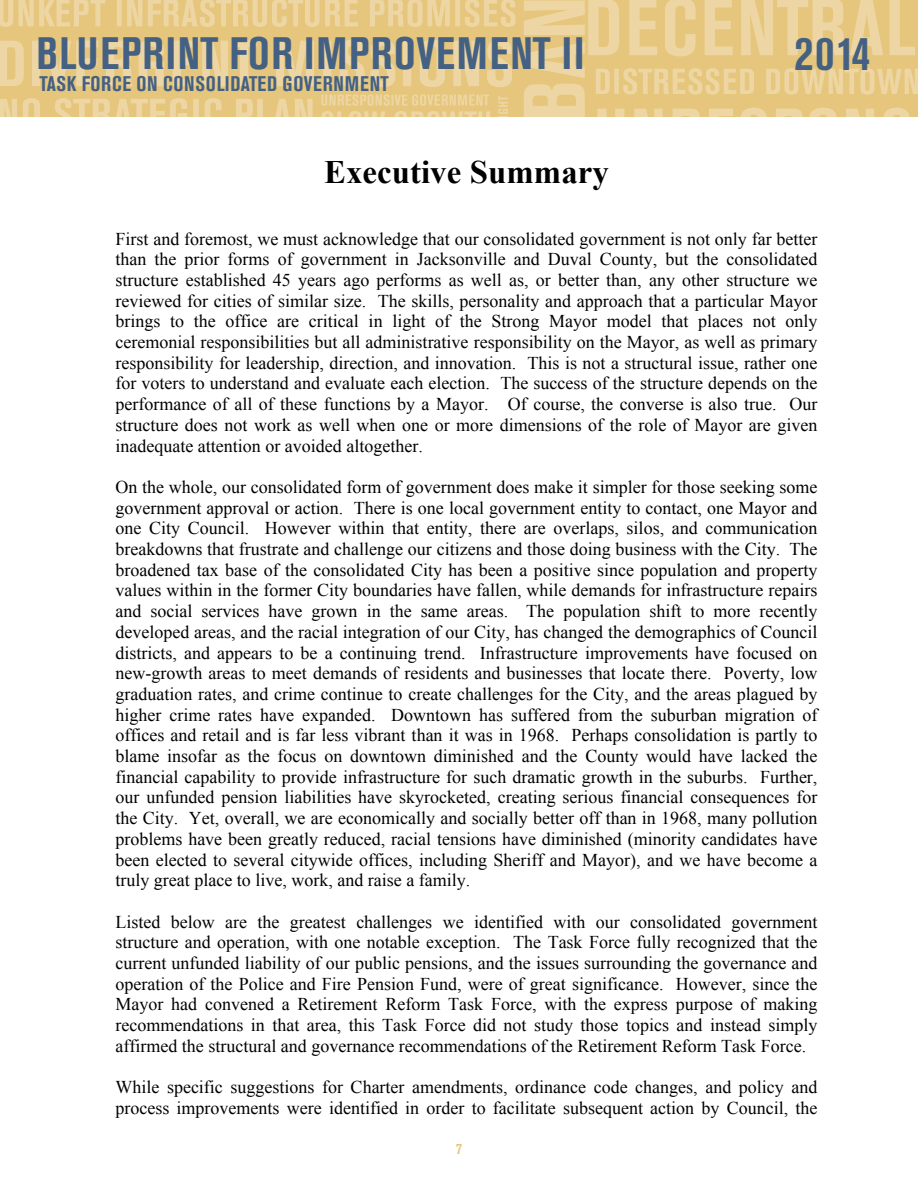
<style>
.page{position:relative;width:918px;height:1188px;background:#fff}
.page>*{position:absolute;margin:0;border:0;box-sizing:border-box;transform-origin:0 0}
.t1{font:700 condensed 47.7px "Akzidenz Grotesk BE";color:#446183}
.t2{font:700 condensed 45px "Akzidenz Grotesk BE";letter-spacing:.035em;color:#446183}
.t3{font:700 32.7px "Times New Roman";letter-spacing:.005em;color:#000001}
.t4{font:700 condensed 21px "Akzidenz Grotesk BE";letter-spacing:.035em;color:#446183}
.t5{font:18px/20.7px "Times New Roman";color:#000001;text-align:justify}
.t6{font:700 condensed 15px "Akzidenz Grotesk BE";color:#e6c67c}
</style>
<div class="page">
<svg style="left:0;top:40px;width:512px;height:47px;background:#e9ce8f"></svg>
<svg style="left:0;top:98px;width:313px;height:19px;background:#e9cd8e"></svg>
<svg style="left:0;top:0;width:516px;height:27px;background:#e9ce8f"></svg>
<svg style="left:498px;top:96px;width:10px;height:21px"></svg>
<svg style="left:522px;top:0;width:396px;height:117px;background:#e9cd8d"></svg>
<svg style="left:321px;top:94px;width:169px;height:23px;background:#e8cc8a"></svg>
<h2 class="t2" style="left:37px;top:28px;width:549px">BLUEPRINT FOR IMPROVEMENT II</h2>
<h1 class="t1" style="left:795px;top:26px;width:77px">2014</h1>
<p class="t4" style="left:39px;top:72px;width:351px">TASK FORCE ON CONSOLIDATED GOVERNMENT</p>
<h3 class="t3" style="left:324px;top:149px;width:286px">Executive Summary</h3>
<p class="t5" style="left:115px;top:228px;width:704px">First and foremost, we must acknowledge that our consolidated government is not only far better than the prior forms of government in Jacksonville and Duval County, but the consolidated structure established 45 years ago performs as well as, or better than, any other structure we reviewed for cities of similar size. The skills, personality and approach that a particular Mayor brings to the office are critical in light of the Strong Mayor model that places not only ceremonial responsibilities but all administrative responsibility on the Mayor, as well as primary responsibility for leadership, direction, and innovation. This is not a structural issue, rather one for voters to understand and evaluate each election. The success of the structure depends on the performance of all of these functions by a Mayor. Of course, the converse is also true. Our structure does not work as well when one or more dimensions of the role of Mayor are given inadequate attention or avoided altogether.</p>
<p class="t5" style="left:115px;top:476px;width:704px">On the whole, our consolidated form of government does make it simpler for those seeking some government approval or action. There is one local government entity to contact, one Mayor and one City Council. However within that entity, there are overlaps, silos, and communication breakdowns that frustrate and challenge our citizens and those doing business with the City. The broadened tax base of the consolidated City has been a positive since population and property values within in the former City boundaries have fallen, while demands for infrastructure repairs and social services have grown in the same areas. The population shift to more recently developed areas, and the racial integration of our City, has changed the demographics of Council districts, and appears to be a continuing trend. Infrastructure improvements have focused on new-growth areas to meet demands of residents and businesses that locate there. Poverty, low graduation rates, and crime continue to create challenges for the City, and the areas plagued by higher crime rates have expanded. Downtown has suffered from the suburban migration of offices and retail and is far less vibrant than it was in 1968. Perhaps consolidation is partly to blame insofar as the focus on downtown diminished and the County would have lacked the financial capability to provide infrastructure for such dramatic growth in the suburbs. Further, our unfunded pension liabilities have skyrocketed, creating serious financial consequences for the City. Yet, overall, we are economically and socially better off than in 1968, many pollution problems have been greatly reduced, racial tensions have diminished (minority candidates have been elected to several citywide offices, including Sheriff and Mayor), and we have become a truly great place to live, work, and raise a family.</p>
<p class="t5" style="left:115px;top:911px;width:704px">Listed below are the greatest challenges we identified with our consolidated government structure and operation, with one notable exception. The Task Force fully recognized that the current unfunded liability of our public pensions, and the issues surrounding the governance and operation of the Police and Fire Pension Fund, were of great significance. However, since the Mayor had convened a Retirement Reform Task Force, with the express purpose of making recommendations in that area, this Task Force did not study those topics and instead simply affirmed the structural and governance recommendations of the Retirement Reform Task Force.</p>
<p class="t5" style="left:115px;top:1076px;width:704px">While specific suggestions for Charter amendments, ordinance code changes, and policy and process improvements were identified in order to facilitate subsequent action by Council, the</p>
<p class="t6" style="left:456px;top:1140px;width:7px">7</p>
</div>
